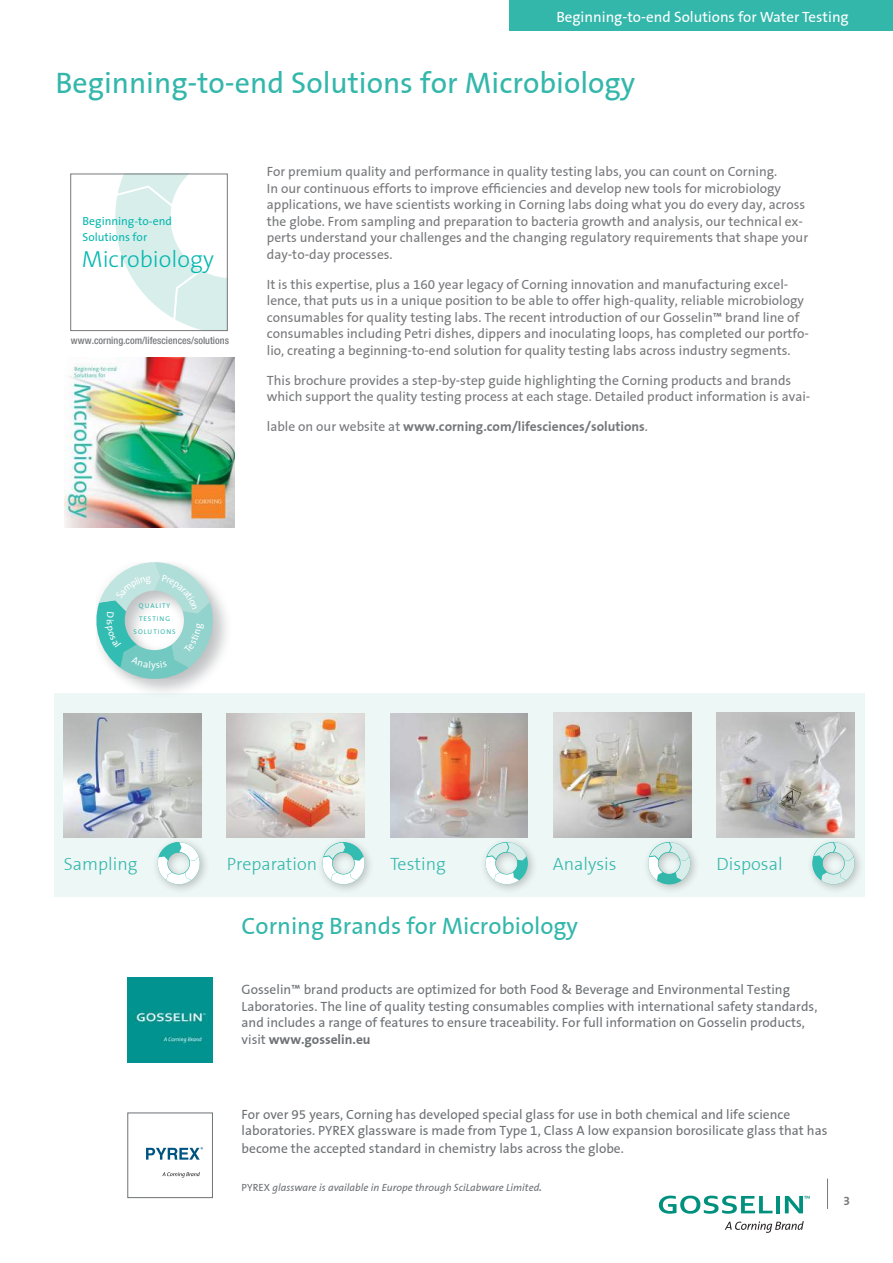
<style>
.page{position:relative;width:893px;height:1263px;background:#fff}
.page>*{position:absolute;margin:0;border:0;box-sizing:border-box;transform-origin:0 0}
.t1{font:30px "Corning Sans";color:#33b7ab}
.t2{font:24px "Corning Sans";color:#33b7ab}
.t3{font:300 23.4px "The Sans";color:#05b8b0}
.t4{font:300 18px "Corning Sans";color:#33b7ab}
.t5{font:15px "Corning Sans";color:#fff}
.t6{font:13.5px/16.5px "Corning Sans";color:#77787b}
.t7{font:13.5px/16.5px "Corning Sans";color:#6d7275}
.t8{font:700 13.5px "Corning Sans";color:#77787b}
.t9{font:12px "The Sans Bold Expert";color:#77787b}
.t10{font:11.7px/15.3px "The Sans";color:#05b8b0}
.t11{font:italic 10.5px "Corning Sans";color:#6d7275}
.t12{font:500 condensed 10.05px "Helvetica Neue";color:#76787a}
.t13{font:6.9px/13px "Corning Sans";letter-spacing:.14em;color:#33b7ab;text-align:center}
.s1{font-weight:400}
.s2{font-weight:700}
.s3{font-style:normal}
.s4{font-size:13.5px}
</style>
<div class="page">
<hr style="left:827px;top:1178px;width:1px;height:31px;background:#77787b">
<div style="left:509px;top:0;width:384px;height:31px;background:#33b7ab"></div>
<svg style="left:659px;top:1195px;width:113px;height:19px"></svg>
<hr style="left:776px;top:1196px;width:4px;height:17px;background:#00907e">
<svg style="left:725px;top:1221px;width:79px;height:12px"></svg>
<svg style="left:785px;top:1196px;width:25px;height:17px"></svg>
<div style="left:54px;top:693px;width:811px;height:203px;background:#edf7f5"></div>
<svg style="left:115px;top:176px;width:111px;height:153px"></svg>
<div style="left:70px;top:174px;width:158px;height:157px;border:1px solid #76787a"></div>
<img style="left:65px;top:358px;width:170px;height:170px">
<div style="left:93px;top:559px;width:140px;height:139px;background:#6d7275;opacity:.4"></div>
<img style="left:64px;top:713px;width:138px;height:125px">
<img style="left:227px;top:713px;width:138px;height:124px">
<img style="left:716px;top:713px;width:138px;height:125px">
<img style="left:390px;top:713px;width:138px;height:125px">
<img style="left:553px;top:713px;width:138px;height:124px">
<div style="left:152px;top:836px;width:58px;height:59px;background:#221f1f;opacity:.25"></div>
<svg style="left:157px;top:842px;width:43px;height:42px"></svg>
<div style="left:168px;top:852px;width:22px;height:22px;border:1px solid #33b7ab;border-radius:50%"></div>
<div style="left:317px;top:836px;width:58px;height:59px;background:#221f1f;opacity:.25"></div>
<svg style="left:322px;top:842px;width:43px;height:42px"></svg>
<div style="left:332px;top:852px;width:22px;height:22px;border:1px solid #33b7ab;border-radius:50%"></div>
<div style="left:480px;top:836px;width:58px;height:59px;background:#221f1f;opacity:.25"></div>
<svg style="left:485px;top:842px;width:43px;height:42px"></svg>
<div style="left:496px;top:852px;width:21px;height:22px;border:1px solid #33b7ab;border-radius:50%"></div>
<div style="left:807px;top:836px;width:58px;height:59px;background:#221f1f;opacity:.25"></div>
<svg style="left:812px;top:842px;width:43px;height:42px"></svg>
<div style="left:822px;top:852px;width:22px;height:22px;border:1px solid #33b7ab;border-radius:50%"></div>
<div style="left:643px;top:836px;width:58px;height:59px;background:#221f1f;opacity:.25"></div>
<svg style="left:648px;top:842px;width:42px;height:42px"></svg>
<div style="left:658px;top:852px;width:22px;height:22px;border:1px solid #33b7ab;border-radius:50%"></div>
<img style="left:128px;top:978px;width:85px;height:85px">
<svg style="left:162px;top:1172px;width:38px;height:5px"></svg>
<svg style="left:146px;top:1147px;width:57px;height:13px"></svg>
<div style="left:128px;top:1113px;width:85px;height:85px;border:1px solid #6d7275"></div>
<svg style="left:93px;top:562px;width:125px;height:121px"></svg>
<p class="t5" style="left:556px;top:10px;width:294px">Beginning-to-end Solutions for Water Testing</p>
<h1 class="t1" style="left:55px;top:70px;width:581px">Beginning-to-end Solutions for Microbiology</h1>
<p class="t10" style="left:83px;top:215px;width:91px">Beginning-to-end<br>Solutions for</p>
<h3 class="t3" style="left:82px;top:250px;width:134px">Microbiology</h3>
<p class="t12" style="left:71px;top:337px;width:160px">www.corning.com/lifesciences/solutions</p>
<p class="t6" style="left:267px;top:164px;width:543px">For premium quality and performance in quality testing labs, you can count on Corning.<br>In our continuous efforts to improve ef昀椀ciencies and develop new tools for microbiology applications, we have scientists working in Corning labs doing what you do every day, across the globe. From sampling and preparation to bacteria growth and analysis, our technical ex&shy;perts understand your challenges and the changing regulatory requirements that shape your day-to-day processes.</p>
<p class="t6" style="left:267px;top:277px;width:544px">It is this expertise, plus a 160 year legacy of Corning innovation and manufacturing excel&shy;lence, that puts us in a unique position to be able to offer high-quality, reliable microbiology consumables for quality testing labs. The recent introduction of our Gosselin™ brand line of consumables including Petri dishes, dippers and inoculating loops, has completed our portfo&shy;lio, creating a beginning-to-end solution for quality testing labs across industry segments.</p>
<p class="t6" style="left:267px;top:373px;width:545px">This brochure provides a step-by-step guide highlighting the Corning products and brands which support the quality testing process at each stage. Detailed product information is avai-</p>
<p class="t8" style="left:267px;top:421px;width:383px"><span class="s1">lable on our website at</span> www.corning.com/lifesciences/solutions<span class="s1">.</span></p>
<p class="t13" style="left:134px;top:600px;width:43px">QUALITY<br>TESTING<br>SoLUTIoNS</p>
<h3 class="t4" style="left:64px;top:856px;width:75px">Sampling</h3>
<h3 class="t4" style="left:227px;top:856px;width:92px">Preparation</h3>
<h3 class="t4" style="left:390px;top:856px;width:57px">Testing</h3>
<h3 class="t4" style="left:553px;top:856px;width:65px">Analysis</h3>
<h3 class="t4" style="left:716px;top:856px;width:68px">Disposal</h3>
<h2 class="t2" style="left:242px;top:915px;width:338px">Corning Brands for Microbiology</h2>
<p class="t7" style="left:242px;top:982px;width:577px">Gosselin™ brand products are optimized for both Food &amp; Beverage and Environmental Testing Laboratories. The line of quality testing consumables complies with international safety standards, and includes a range of features to ensure traceability. For full information on Gosselin products, visit <span class="s2">www.gosselin.eu</span></p>
<p class="t7" style="left:242px;top:1107px;width:587px">For over 95 years, Corning has developed special glass for use in both chemical and life science laboratories. PYREX glassware is made from Type 1, Class A low expansion borosilicate glass that has</p>
<p class="t7" style="left:242px;top:1141px;width:384px">become the accepted standard in chemistry labs across the globe.</p>
<p class="t11" style="left:242px;top:1183px;width:302px"><span class="s3">PYREX</span> glassware is available in Europe through SciLabware Limited<span class="s4">.</span></p>
<p class="t9" style="left:843px;top:1194px;width:8px">3</p>
</div>
